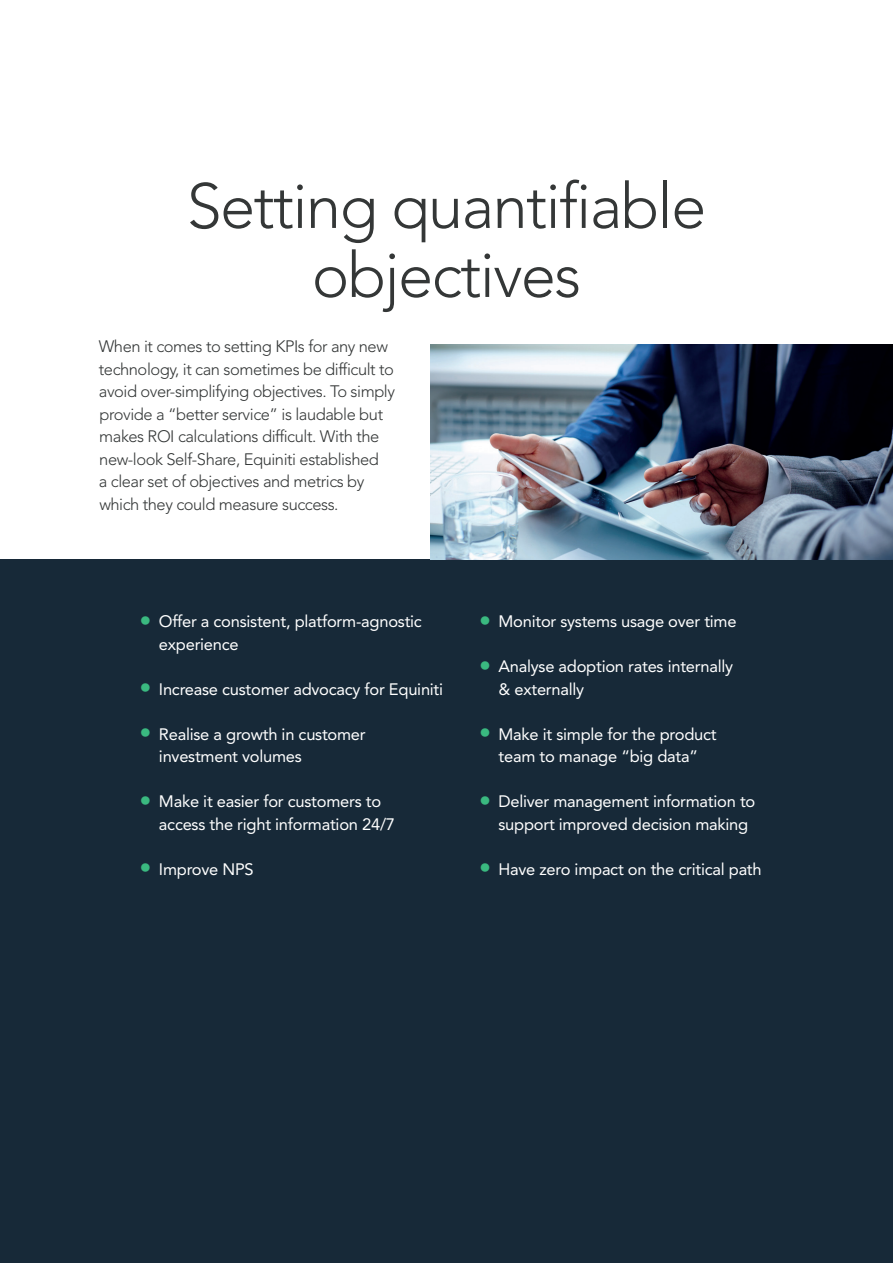
<style>
.page{position:relative;width:893px;height:1263px;background:#fff}
.page>*{position:absolute;margin:0;border:0;box-sizing:border-box;transform-origin:0 0}
.t1{font:300 63px/69px "Avenir LT Std";letter-spacing:-.025em;color:#343737;text-align:center}
.t2{font:16.5px/22.5px "Avenir LT Std";letter-spacing:-.015em;color:#fff}
.Body_grey{font:300 16.5px/22.5px "Avenir LT Std";letter-spacing:-.025em;color:#343737}
.s1{font-size:24px;color:#3ab980}
</style>
<div class="page">
<div style="left:0;top:560px;width:893px;height:703px;background:#172938"></div>
<img style="left:430px;top:345px;width:463px;height:215px">
<p class="t1" style="left:187px;top:172px;width:521px">Setting quantifiable objectives</p>
<p class="Body_grey" style="left:99px;top:335px;width:298px">When it comes to setting KPIs for any new technology, it can sometimes be difficult to avoid over-simplifying objectives. To simply provide a “better service” is laudable but makes ROI calculations difficult. With the new-look Self-Share, Equiniti established<br>a clear set of objectives and metrics by which they could measure success.</p>
<p class="t2" style="left:139px;top:610px;width:284px"><span class="s1">•</span> Offer a consistent, platform-agnostic</p>
<p class="t2" style="left:159px;top:633px;width:81px">experience</p>
<p class="t2" style="left:139px;top:678px;width:305px"><span class="s1">•</span> Increase customer advocacy for Equiniti</p>
<p class="t2" style="left:159px;top:723px;width:208px;text-indent:-20px"><span class="s1">•</span> Realise a growth in customer investment volumes</p>
<p class="t2" style="left:159px;top:790px;width:238px;text-indent:-20px"><span class="s1">•</span> Make it easier for customers to access the right information 24/7</p>
<p class="t2" style="left:139px;top:858px;width:116px"><span class="s1">•</span> Improve NPS</p>
<p class="t2" style="left:479px;top:610px;width:259px"><span class="s1">•</span> Monitor systems usage over time</p>
<p class="t2" style="left:498px;top:655px;width:236px;text-indent:-20px"><span class="s1">•</span> Analyse adoption rates internally &amp; externally</p>
<p class="t2" style="left:479px;top:723px;width:239px;text-align:center"><span class="s1">•</span> Make it simple for the product team to manage “big data”</p>
<p class="t2" style="left:498px;top:790px;width:258px;text-indent:-20px"><span class="s1">•</span> Deliver management information to support improved decision making</p>
<p class="t2" style="left:479px;top:858px;width:284px"><span class="s1">•</span> Have zero impact on the critical path</p>
</div>
